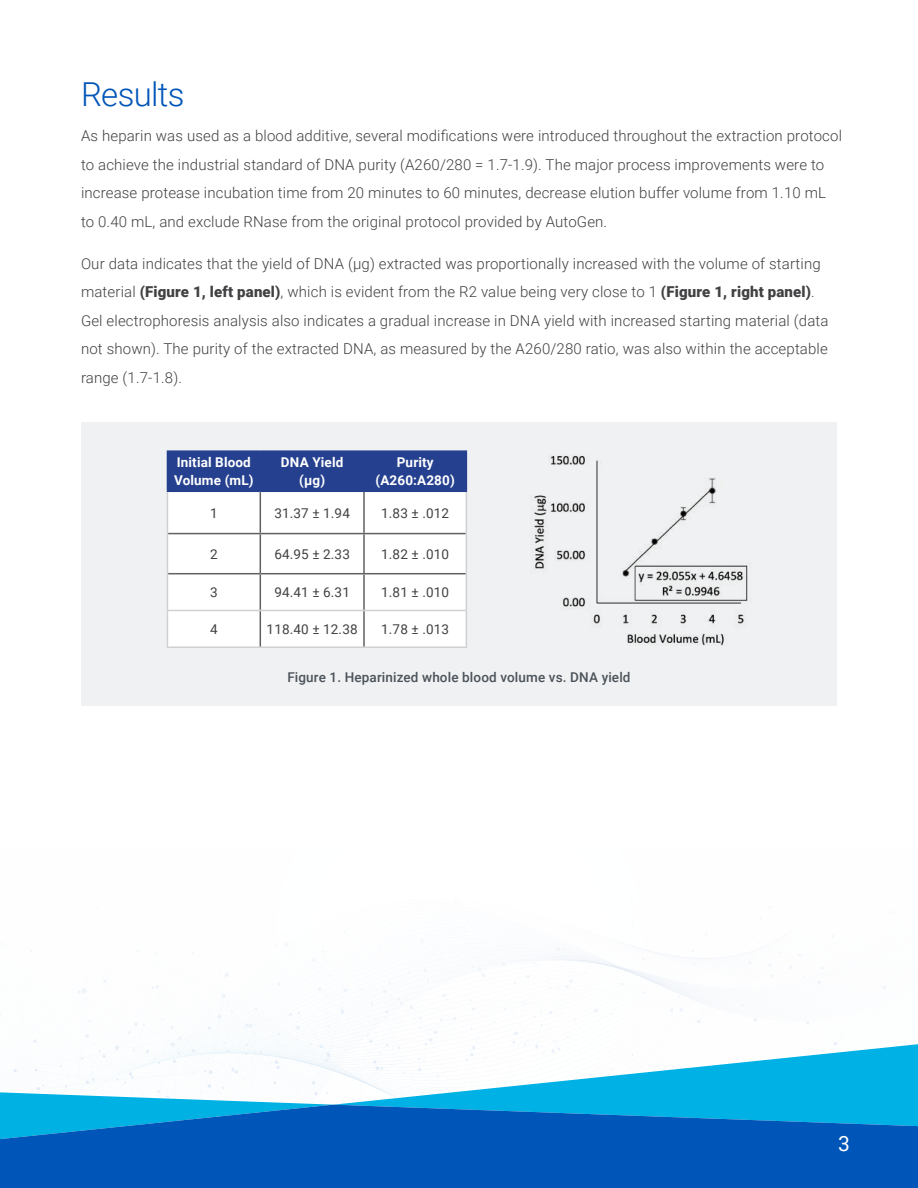
<style>
.page{position:relative;width:918px;height:1188px;background:#fff}
.page>*{position:absolute;margin:0;border:0;box-sizing:border-box;transform-origin:0 0}
.t1{font:300 33px "Roboto";letter-spacing:-.02em;color:#0055b8}
.t2{font:21px "Roboto";color:#fff}
.t3{font:300 15px/28.5px "Roboto";letter-spacing:.01em;color:#414042}
.t4{font:13.5px "Roboto";letter-spacing:.01em;color:#414042}
.t5{font:700 13.5px/18px "Roboto";letter-spacing:.01em;color:#fff;text-align:center}
.t6{font:500 13.5px "Roboto";letter-spacing:.01em;color:#4a525a}
.s1{font-weight:900}
</style>
<div class="page">
<svg style="left:0;top:1104px;width:334px;height:1px"></svg>
<svg style="left:0;top:1105px;width:918px;height:83px;background:#0063be"></svg>
<svg style="left:0;top:935px;width:918px;height:169px"></svg>
<div style="left:81px;top:422px;width:756px;height:284px;background:#f0f1f2"></div>
<div style="left:168px;top:452px;width:298px;height:39px;background:#25408f"></div>
<div style="left:168px;top:492px;width:298px;height:154px;background:#fff"></div>
<hr style="left:167px;top:450px;width:93px;height:2px;background:#25408f">
<hr style="left:167px;top:452px;width:1px;height:39px;background:#25408f">
<hr style="left:260px;top:450px;width:104px;height:2px;background:#25408f">
<hr style="left:260px;top:452px;width:1px;height:39px;background:#25408f">
<hr style="left:364px;top:450px;width:103px;height:2px;background:#25408f">
<hr style="left:363px;top:452px;width:2px;height:39px;background:#25408f">
<hr style="left:466px;top:452px;width:1px;height:39px;background:#25408f">
<hr style="left:167px;top:491px;width:93px;height:1px;background:#25408f">
<hr style="left:260px;top:491px;width:104px;height:1px;background:#25408f">
<hr style="left:364px;top:491px;width:103px;height:1px;background:#25408f">
<hr style="left:167px;top:492px;width:1px;height:42px;background:#d0d0d0">
<hr style="left:466px;top:492px;width:1px;height:42px;background:#d0d0d0">
<hr style="left:167px;top:534px;width:1px;height:40px;background:#d0d0d0">
<hr style="left:466px;top:534px;width:1px;height:40px;background:#d0d0d0">
<hr style="left:167px;top:574px;width:1px;height:36px;background:#d0d0d0">
<hr style="left:466px;top:574px;width:1px;height:36px;background:#d0d0d0">
<hr style="left:167px;top:610px;width:93px;height:1px;background:#d0d0d0">
<hr style="left:167px;top:611px;width:1px;height:35px;background:#d0d0d0">
<hr style="left:260px;top:610px;width:104px;height:1px;background:#d0d0d0">
<hr style="left:364px;top:610px;width:103px;height:1px;background:#d0d0d0">
<hr style="left:466px;top:611px;width:1px;height:35px;background:#d0d0d0">
<hr style="left:167px;top:646px;width:93px;height:2px;background:#d0d0d0">
<hr style="left:260px;top:646px;width:104px;height:2px;background:#d0d0d0">
<hr style="left:364px;top:646px;width:103px;height:2px;background:#d0d0d0">
<hr style="left:260px;top:492px;width:1px;height:41px;background:#616161">
<hr style="left:363px;top:492px;width:2px;height:41px;background:#616161">
<hr style="left:168px;top:533px;width:92px;height:1px;background:#616161">
<hr style="left:260px;top:533px;width:104px;height:1px;background:#616161">
<hr style="left:260px;top:534px;width:1px;height:39px;background:#616161">
<hr style="left:364px;top:533px;width:102px;height:1px;background:#616161">
<hr style="left:363px;top:534px;width:2px;height:39px;background:#616161">
<hr style="left:168px;top:573px;width:92px;height:1px;background:#616161">
<hr style="left:260px;top:573px;width:104px;height:1px;background:#616161">
<hr style="left:260px;top:574px;width:1px;height:36px;background:#616161">
<hr style="left:364px;top:573px;width:102px;height:1px;background:#616161">
<hr style="left:363px;top:574px;width:2px;height:36px;background:#616161">
<hr style="left:260px;top:611px;width:1px;height:35px;background:#616161">
<hr style="left:363px;top:611px;width:2px;height:35px;background:#616161">
<img style="left:534px;top:456px;width:214px;height:190px">
<h1 class="t1" style="left:81px;top:71px;width:105px">Results</h1>
<p class="t3" style="left:81px;top:121px;width:763px">As heparin was used as a blood additive, several modifications were introduced throughout the extraction protocol to achieve the industrial standard of DNA purity (A260/280 = 1.7-1.9). The major process improvements were to increase protease incubation time from 20 minutes to 60 minutes, decrease elution buffer volume from 1.10 mL to 0.40 mL, and exclude RNase from the original protocol provided by AutoGen.</p>
<p class="t3" style="left:81px;top:248px;width:749px">Our data indicates that the yield of DNA (µg) extracted was proportionally increased with the volume of starting material <span class="s1">(Figure 1, left panel)</span>, which is evident from the R2 value being very close to 1 <span class="s1">(Figure 1, right panel)</span>.<br>Gel electrophoresis analysis also indicates a gradual increase in DNA yield with increased starting material (data not shown). The purity of the extracted DNA, as measured by the A260/280 ratio, was also within the acceptable range (1.7-1.8).</p>
<p class="t5" style="left:174px;top:453px;width:81px;text-align:left">Initial Blood<br>Volume (mL)</p>
<p class="t5" style="left:281px;top:453px;width:64px">DNA Yield (µg)</p>
<p class="t5" style="left:376px;top:453px;width:81px">Purity (A260:A280)</p>
<p class="t4" style="left:210px;top:503px;width:9px">1</p>
<p class="t4" style="left:274px;top:503px;width:77px">31.37 ± 1.94</p>
<p class="t4" style="left:381px;top:503px;width:69px">1.83 ± .012</p>
<p class="t4" style="left:210px;top:544px;width:9px">2</p>
<p class="t4" style="left:274px;top:544px;width:77px">64.95 ± 2.33</p>
<p class="t4" style="left:381px;top:544px;width:69px">1.82 ± .010</p>
<p class="t4" style="left:210px;top:583px;width:9px">3</p>
<p class="t4" style="left:274px;top:583px;width:77px">94.41 ± 6.31</p>
<p class="t4" style="left:381px;top:583px;width:69px">1.81 ± .010</p>
<p class="t4" style="left:210px;top:620px;width:9px">4</p>
<p class="t4" style="left:267px;top:620px;width:92px">118.40 ± 12.38</p>
<p class="t4" style="left:381px;top:620px;width:69px">1.78 ± .013</p>
<p class="t6" style="left:287px;top:668px;width:345px">Figure 1. Heparinized whole blood volume vs. DNA yield</p>
<h2 class="t2" style="left:838px;top:1129px;width:13px">3</h2>
</div>
